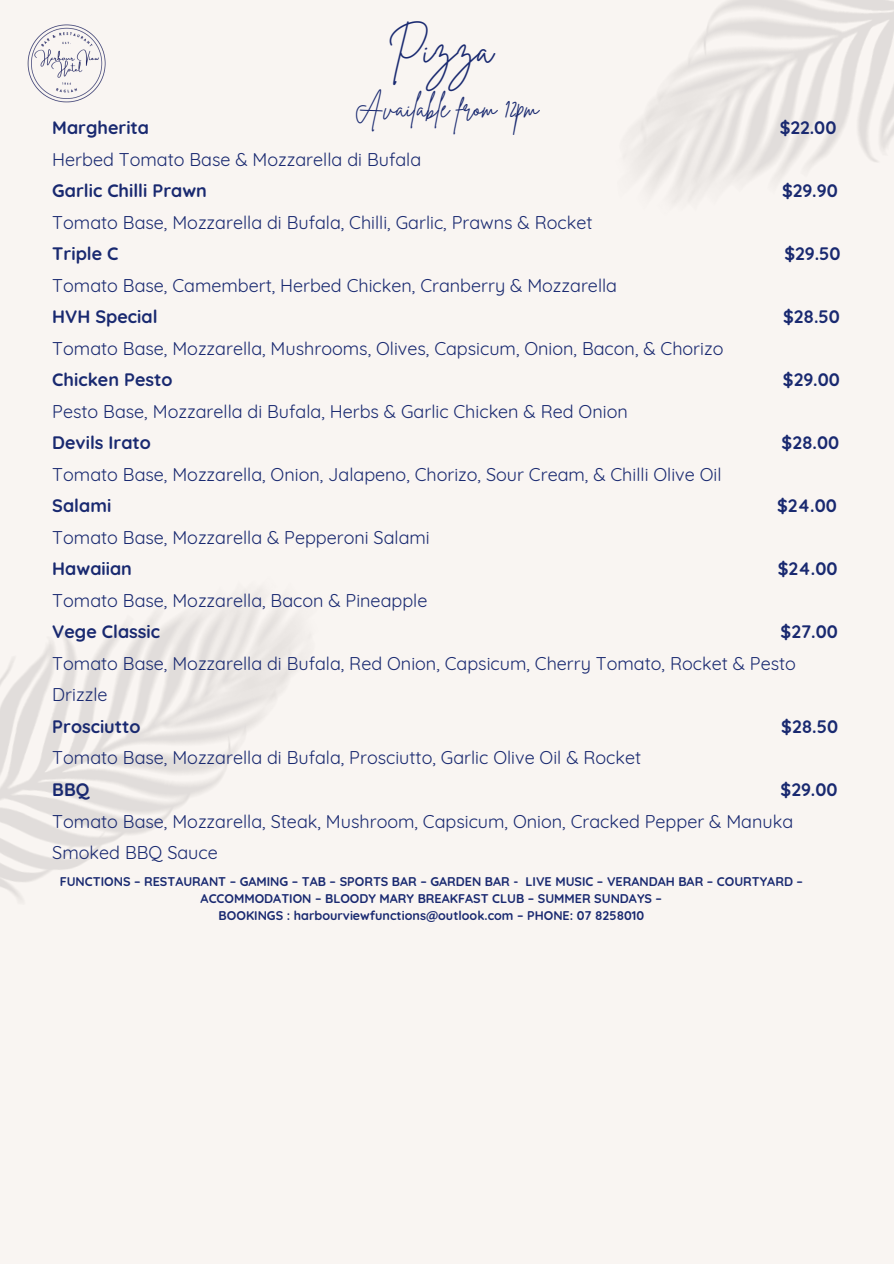
<style>
.page{position:relative;width:894px;height:1264px;background:#fff}
.page>*{position:absolute;margin:0;border:0;box-sizing:border-box;transform-origin:0 0}
.t1{font:40.2px "Brittany Signature";color:#192970}
.t2{font:26.7px "Brittany Signature";color:#192970}
.t3{font:18px/31.5px "Quicksand";color:#192970}
.t4{font:700 18px "Quicksand";color:#192970}
.t5{font:700 12.6px/16.8px "Quicksand";color:#192970;text-align:center}
.s1{font-weight:700}
</style>
<div class="page">
<div style="left:0;top:0;width:893px;height:1263px;background:#f9f5f2"></div>
<img style="left:27px;top:25px;width:78px;height:77px">
<p class="t1" style="left:388px;top:24px;width:107px">Pizza</p>
<p class="t2" style="left:355px;top:90px;width:185px">Available from 12pm</p>
<h1 class="t4" style="left:52px;top:116px;width:98px">Margherita</h1>
<h1 class="t4" style="left:779px;top:116px;width:58px">$22.00</h1>
<h1 class="t3" style="left:52px;top:143px;width:370px">Herbed Tomato Base &amp; Mozzarella di Bufala<br><span class="s1">Garlic Chilli Prawn</span></h1>
<h1 class="t4" style="left:781px;top:179px;width:57px">$29.90</h1>
<h1 class="t3" style="left:52px;top:206px;width:541px">Tomato Base, Mozzarella di Bufala, Chilli, Garlic, Prawns &amp; Rocket<br><span class="s1">Triple C</span></h1>
<h1 class="t3" style="left:52px;top:269px;width:566px">Tomato Base, Camembert, Herbed Chicken, Cranberry &amp; Mozzarella<br><span class="s1">HVH Special</span></h1>
<h1 class="t3" style="left:52px;top:332px;width:672px">Tomato Base, Mozzarella, Mushrooms, Olives, Capsicum, Onion, Bacon, &amp; Chorizo<br><span class="s1">Chicken Pesto</span></h1>
<h1 class="t3" style="left:52px;top:395px;width:577px">Pesto Base, Mozzarella di Bufala, Herbs &amp; Garlic Chicken &amp; Red Onion<br><span class="s1">Devils Irato</span></h1>
<h1 class="t3" style="left:52px;top:458px;width:670px">Tomato Base, Mozzarella, Onion, Jalapeno, Chorizo, Sour Cream, &amp; Chilli Olive Oil<br><span class="s1">Salami</span></h1>
<h1 class="t3" style="left:52px;top:521px;width:379px">Tomato Base, Mozzarella &amp; Pepperoni Salami<br><span class="s1">Hawaiian</span></h1>
<h1 class="t4" style="left:784px;top:242px;width:58px">$29.50</h1>
<h1 class="t4" style="left:782px;top:305px;width:58px">$28.50</h1>
<h1 class="t4" style="left:782px;top:368px;width:58px">$29.00</h1>
<h1 class="t4" style="left:781px;top:431px;width:59px">$28.00</h1>
<h1 class="t4" style="left:776px;top:494px;width:61px">$24.00</h1>
<h1 class="t4" style="left:777px;top:557px;width:61px">$24.00</h1>
<h1 class="t3" style="left:52px;top:584px;width:376px">Tomato Base, Mozzarella, Bacon &amp; Pineapple<br><span class="s1">Vege Classic</span></h1>
<h1 class="t3" style="left:52px;top:616px;width:786px;text-indent:728px"><span class="s1">$27.00<br></span>Tomato Base, Mozzarella di Bufala, Red Onion, Capsicum, Cherry Tomato, Rocket &amp; Pesto<br>Drizzle<br><span class="s1">Prosciutto</span></h1>
<h1 class="t4" style="left:781px;top:715px;width:58px">$28.50</h1>
<h1 class="t3" style="left:52px;top:742px;width:590px">Tomato Base, Mozzarella di Bufala, Prosciutto, Garlic Olive Oil &amp; Rocket<br><span class="s1">BBQ</span></h1>
<h1 class="t3" style="left:52px;top:773px;width:786px;text-indent:728px"><span class="s1">$29.00<br></span>Tomato Base, Mozzarella, Steak, Mushroom, Capsicum, Onion, Cracked Pepper &amp; Manuka<br>Smoked BBQ Sauce</h1>
<p class="t5" style="left:60px;top:873px;width:744px">FUNCTIONS – RESTAURANT – GAMING – TAB – SPORTS BAR – GARDEN BAR - LIVE MUSIC – VERANDAH BAR – COURTYARD –<br>ACCOMMODATION – BLOODY MARY BREAKFAST CLUB – SUMMER SUNDAYS –</p>
<p class="t5" style="left:218px;top:906px;width:427px">BOOKINGS : harbourviewfunctions@outlook.com – PHONE: 07 8258010</p>
</div>
